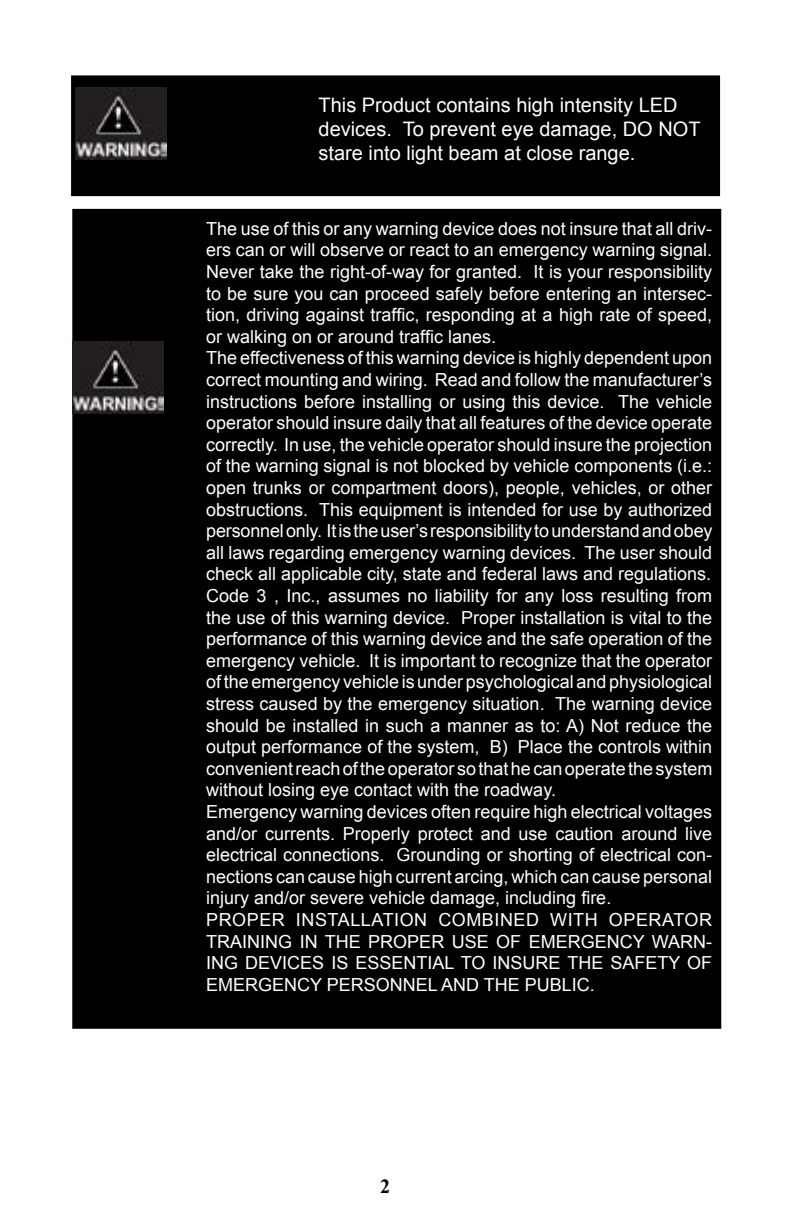
<style>
.page{position:relative;width:792px;height:1224px;background:#fff}
.page>*{position:absolute;margin:0;border:0;box-sizing:border-box;transform-origin:0 0}
.t1{font:20px/24px "Arial";color:#fff}
.t2{font:700 20px "Times New Roman";color:#000}
.t3{font:18px/21.6px "Arial";color:#fff}
</style>
<div class="page">
<div style="left:72px;top:76px;width:647px;height:119px;background:#000"></div>
<div style="left:71px;top:75px;width:649px;height:121px;border:2px solid #000"></div>
<img style="left:75px;top:88px;width:92px;height:72px">
<div style="left:73px;top:210px;width:647px;height:818px;background:#000"></div>
<img style="left:72px;top:341px;width:92px;height:72px">
<p class="t1" style="left:319px;top:93px;width:384px">This Product contains high intensity LED devices. To prevent eye damage, DO NOT stare into light beam at close range.</p>
<p class="t3" style="left:206px;top:218px;width:508px">The use of this or any warning device does not insure that all driv&shy;ers can or will observe or react to an emergency warning signal.<br>Never take the right-of-way for granted. It is your responsibility to be sure you can proceed safely before entering an intersec&shy;tion, driving against traffic, responding at a high rate of speed, or walking on or around traffic lanes.<br>The effectiveness of this warning device is highly dependent upon correct mounting and wiring. Read and follow the manufacturer’s instructions before installing or using this device. The vehicle operator should insure daily that all features of the device operate correctly. In use, the vehicle operator should insure the projection of the warning signal is not blocked by vehicle components (i.e.: open trunks or compartment doors), people, vehicles, or other obstructions. This equipment is intended for use by authorized personnel only. It is the user’s responsibility to understand and obey all laws regarding emergency warning devices. The user should check all applicable city, state and federal laws and regulations.<br>Code 3 , Inc., assumes no liability for any loss resulting from the use of this warning device. Proper installation is vital to the performance of this warning device and the safe operation of the emergency vehicle. It is important to recognize that the operator of the emergency vehicle is under psychological and physiological stress caused by the emergency situation. The warning device should be installed in such a manner as to: A) Not reduce the output performance of the system, B) Place the controls within convenient reach of the operator so that he can operate the system without losing eye contact with the roadway.<br>Emergency warning devices often require high electrical voltages and/or currents. Properly protect and use caution around live electrical connections. Grounding or shorting of electrical con&shy;nections can cause high current arcing, which can cause personal injury and/or severe vehicle damage, including fire.<br>PROPER INSTALLATION COMBINED WITH OPERATOR TRAINING IN THE PROPER USE OF EMERGENCY WARN-ING DEVICES IS ESSENTIAL TO INSURE THE SAFETY OF EMERGENCY PERSONNEL AND THE PUBLIC.</p>
<p class="t2" style="left:380px;top:1172px;width:11px">2</p>
</div>
